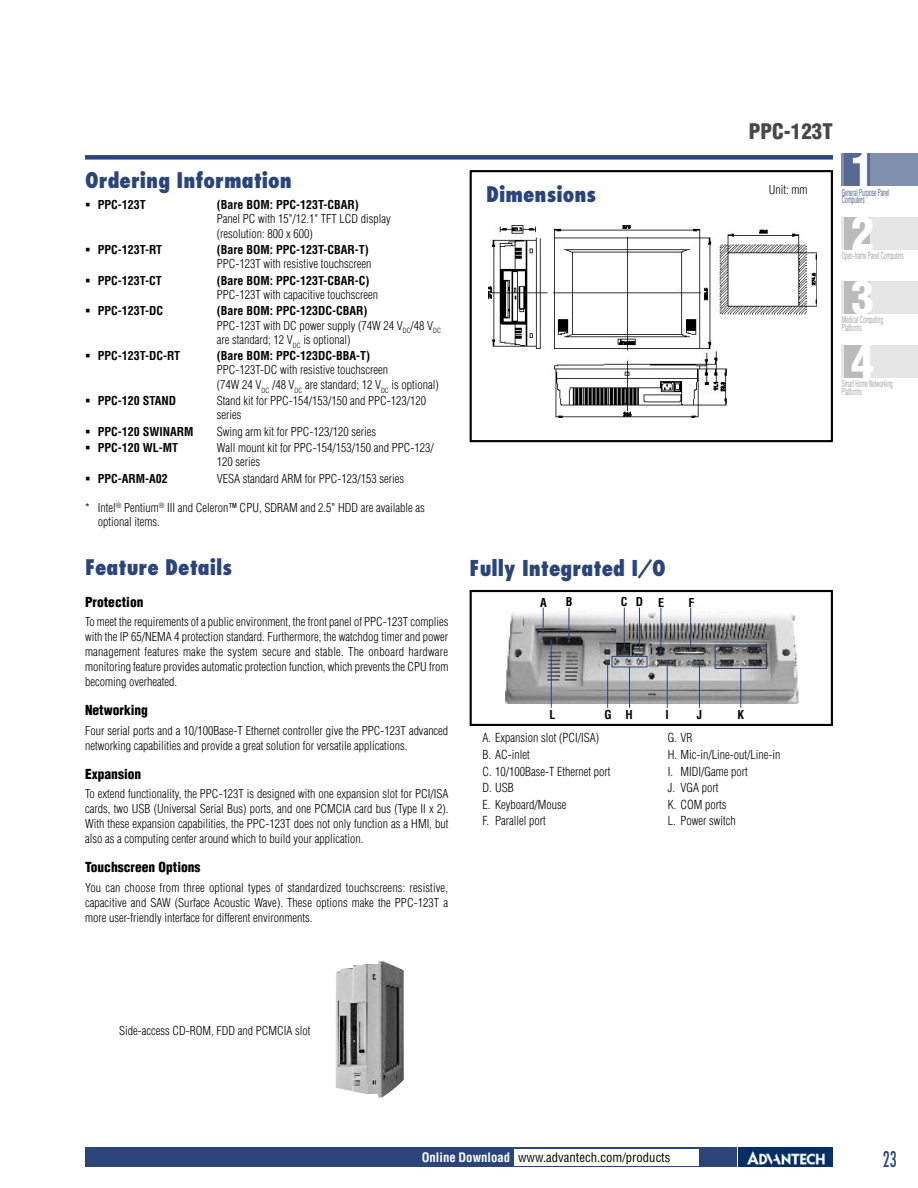
<style>
.page{position:relative;width:918px;height:1188px;background:#fff}
.page>*{position:absolute;margin:0;border:0;box-sizing:border-box;transform-origin:0 0}
.t1{font:900 condensed 45px "Helvetica";color:#fff}
.DS_Paragraph_Header{font:800 condensed 21.3px "Futura";color:#2b4578}
.DS_Paragraph_Header-2{font:800 condensed 21px "Futura";color:#2b4578}
.DS_Headline-1P{font:900 condensed 21px "Helvetica";color:#484848}
.t2{font:condensed 21px "Futura";color:#2b4578;scale:.8 1}
.DS_Paragraph_Subheader{font:900 condensed 13.5px "Helvetica";color:#000}
.t3{font:condensed 12.75px "Helvetica";color:#000}
.DS_Spec_Data-2{font:300 condensed 12.15px "Helvetica";color:#000}
.DS_Body_Text{font:300 condensed 12px/15px "Helvetica";color:#000;text-align:justify}
.DS_Spec_Data{font:300 condensed 12px/14.2px "Helvetica";color:#000}
.DS_Spec_Data-3{font:700 condensed 12px "Helvetica";color:#000}
.DS_Feature{font:300 condensed 12px/14.2px "Helvetica";color:#000}
.DS_Photo_text_2{font:700 condensed 12px "Helvetica";color:#000}
.t4{font:300 condensed 9.45px "Helvetica";color:#939393;scale:.64 1}
.t5{font:300 condensed 9.45px "Helvetica";color:#2b4578;scale:.64 1}
.s1{font-weight:700}
.s2{font-weight:700;color:#fff}
</style>
<div class="page">
<div style="left:470px;top:170px;width:363px;height:272px;border:2px solid #000"></div>
<div style="left:85px;top:1147px;width:651px;height:20px;background:#2b4578"></div>
<img style="left:738px;top:1147px;width:95px;height:20px">
<div style="left:514px;top:1149px;width:184px;height:16px;background:#fff"></div>
<div style="left:841px;top:153px;width:77px;height:33px;background:#808fae"></div>
<div style="left:841px;top:217px;width:77px;height:33px;background:#e6e6e6"></div>
<div style="left:841px;top:281px;width:77px;height:33px;background:#e6e6e6"></div>
<div style="left:841px;top:345px;width:77px;height:33px;background:#e6e6e6"></div>
<div style="left:845px;top:345px;width:25px;height:33px;background:#bbb"></div>
<div style="left:845px;top:281px;width:25px;height:33px;background:#bbb"></div>
<div style="left:845px;top:217px;width:25px;height:33px;background:#bbb"></div>
<div style="left:845px;top:153px;width:25px;height:33px;background:#556a93"></div>
<div style="left:85px;top:155px;width:748px;height:5px;background:#2b4578"></div>
<img style="left:488px;top:225px;width:329px;height:193px">
<img style="left:336px;top:961px;width:68px;height:136px">
<img style="left:506px;top:607px;width:292px;height:97px">
<div style="left:470px;top:590px;width:363px;height:136px;border:2px solid #000"></div>
<svg style="left:542px;top:608px;width:2px;height:25px"></svg>
<hr style="left:569px;top:608px;width:1px;height:33px;background:#2b4578">
<hr style="left:624px;top:608px;width:1px;height:41px;background:#2b4578">
<hr style="left:639px;top:608px;width:1px;height:41px;background:#2b4578">
<hr style="left:661px;top:608px;width:1px;height:44px;background:#2b4578">
<hr style="left:690px;top:608px;width:1px;height:42px;background:#2b4578">
<div style="left:715px;top:646px;width:52px;height:23px;border:1px solid #2b4578"></div>
<hr style="left:740px;top:668px;width:1px;height:40px;background:#2b4578">
<hr style="left:699px;top:663px;width:1px;height:45px;background:#2b4578">
<hr style="left:667px;top:663px;width:1px;height:45px;background:#2b4578">
<div style="left:612px;top:656px;width:35px;height:11px;border:1px solid #2b4578"></div>
<hr style="left:629px;top:667px;width:1px;height:41px;background:#2b4578">
<hr style="left:607px;top:662px;width:1px;height:46px;background:#2b4578">
<hr style="left:551px;top:642px;width:1px;height:66px;background:#2b4578">
<p class="DS_Paragraph_Header-2" style="left:85px;top:167px;width:208px">Ordering Information</p>
<p class="DS_Spec_Data-3" style="left:85px;top:197px;width:62px">▪ PPC-123T</p>
<p class="DS_Spec_Data" style="left:217px;top:198px;width:176px"><span class="s1">(Bare BOM: PPC-123T-CBAR)<br></span>Panel PC with 15"/12.1" TFT LCD display (resolution: 800 x 600)</p>
<p class="DS_Spec_Data-3" style="left:85px;top:242px;width:79px">▪ PPC-123T-RT</p>
<p class="DS_Spec_Data" style="left:217px;top:242px;width:156px"><span class="s1">(Bare BOM: PPC-123T-CBAR-T)<br></span>PPC-123T with resistive touchscreen</p>
<p class="DS_Spec_Data-3" style="left:85px;top:273px;width:78px">▪ PPC-123T-CT</p>
<p class="DS_Spec_Data" style="left:217px;top:273px;width:163px"><span class="s1">(Bare BOM: PPC-123T-CBAR-C)<br></span>PPC-123T with capacitive touchscreen</p>
<p class="DS_Spec_Data-3" style="left:85px;top:304px;width:80px">▪ PPC-123T-DC</p>
<p class="DS_Spec_Data" style="left:217px;top:304px;width:226px"><span class="s1">(Bare BOM: PPC-123DC-CBAR)<br></span>PPC-123T with DC power supply (74W 24 V<sub>DC</sub>/48 V<sub>DC </sub>are standard; 12 V<sub>DC</sub> is optional)</p>
<p class="DS_Spec_Data-3" style="left:85px;top:348px;width:97px">▪ PPC-123T-DC-RT</p>
<p class="DS_Spec_Data" style="left:217px;top:349px;width:223px"><span class="s1">(Bare BOM: PPC-123DC-BBA-T)<br></span>PPC-123T-DC with resistive touchscreen<br>(74W 24 V<sub>DC</sub> /48 V<sub>DC</sub> are standard; 12 V<sub>DC</sub> is optional)</p>
<p class="DS_Spec_Data-3" style="left:85px;top:393px;width:93px">▪ PPC-120 STAND</p>
<p class="DS_Spec_Data" style="left:217px;top:393px;width:211px">Stand kit for PPC-154/153/150 and PPC-123/120 series</p>
<p class="DS_Spec_Data-3" style="left:85px;top:424px;width:110px">▪ PPC-120 SWINARM</p>
<p class="DS_Spec_Data" style="left:217px;top:424px;width:161px">Swing arm kit for PPC-123/120 series</p>
<p class="DS_Spec_Data-3" style="left:85px;top:440px;width:95px">▪ PPC-120 WL-MT</p>
<p class="DS_Spec_Data" style="left:217px;top:440px;width:219px">Wall mount kit for PPC-154/153/150 and PPC-123/<br>120 series</p>
<p class="DS_Spec_Data-3" style="left:85px;top:471px;width:84px">▪ PPC-ARM-A02</p>
<p class="DS_Spec_Data" style="left:217px;top:471px;width:189px">VESA standard ARM for PPC-123/153 series</p>
<p class="DS_Feature" style="left:98px;top:500px;width:328px;text-indent:-13px">* Intel<sup>®</sup> Pentium<sup>®</sup> III and Celeron™ CPU, SDRAM and 2.5" HDD are available as optional items.</p>
<p class="DS_Paragraph_Header-2" style="left:85px;top:554px;width:149px">Feature Details</p>
<p class="DS_Paragraph_Subheader" style="left:85px;top:593px;width:60px">Protection</p>
<p class="DS_Body_Text" style="left:85px;top:614px;width:365px">To meet the requirements of a public environment, the front panel of PPC-123T complies with the IP 65/NEMA 4 protection standard. Furthermore, the watchdog timer and power management features make the system secure and stable. The onboard hardware monitoring feature provides automatic protection function, which prevents the CPU from becoming overheated.</p>
<p class="DS_Paragraph_Subheader" style="left:85px;top:702px;width:65px">Networking</p>
<p class="DS_Body_Text" style="left:85px;top:723px;width:365px">Four serial ports and a 10/100Base-T Ethernet controller give the PPC-123T advanced networking capabilities and provide a great solution for versatile applications.</p>
<p class="DS_Paragraph_Subheader" style="left:85px;top:765px;width:58px">Expansion</p>
<p class="DS_Body_Text" style="left:85px;top:786px;width:365px">To extend functionality, the PPC-123T is designed with one expansion slot for PCI/ISA cards, two USB (Universal Serial Bus) ports, and one PCMCIA card bus (Type II x 2).<br>With these expansion capabilities, the PPC-123T does not only function as a HMI, but also as a computing center around which to build your application.</p>
<p class="DS_Paragraph_Subheader" style="left:85px;top:859px;width:117px">Touchscreen Options</p>
<p class="DS_Body_Text" style="left:85px;top:880px;width:365px">You can choose from three optional types of standardized touchscreens: resistive, capacitive and SAW (Surface Acoustic Wave). These options make the PPC-123T a more user-friendly interface for different environments.</p>
<p class="DS_Headline-1P" style="left:749px;top:119px;width:86px">PPC-123T</p>
<h3 class="DS_Paragraph_Header-2" style="left:486px;top:181px;width:111px">Dimensions</h3>
<p class="DS_Body_Text" style="left:769px;top:182px;width:40px">Unit: mm</p>
<h1 class="t1" style="left:852px;top:141px;width:24px">1</h1>
<p class="t5" style="left:842px;top:194px;width:37px">Computers</p>
<p class="t5" style="left:842px;top:187px;width:76px">General Purpose Panel</p>
<h1 class="t1" style="left:852px;top:205px;width:24px">2</h1>
<p class="t4" style="left:842px;top:251px;width:98px">Open-frame Panel Computers</p>
<h1 class="t1" style="left:852px;top:269px;width:24px">3</h1>
<p class="t4" style="left:842px;top:322px;width:33px">Platforms</p>
<p class="t4" style="left:842px;top:314px;width:66px">Medical Computing</p>
<h1 class="t1" style="left:852px;top:333px;width:24px">4</h1>
<p class="t4" style="left:842px;top:386px;width:33px">Platforms</p>
<p class="t4" style="left:842px;top:378px;width:81px">Smart Home Networking</p>
<p class="DS_Paragraph_Header" style="left:470px;top:554px;width:198px">Fully Integrated I/O</p>
<p class="DS_Photo_text_2" style="left:540px;top:595px;width:8px">A</p>
<p class="DS_Photo_text_2" style="left:566px;top:594px;width:8px">B</p>
<p class="DS_Photo_text_2" style="left:621px;top:594px;width:8px">C</p>
<p class="DS_Photo_text_2" style="left:636px;top:594px;width:9px">D</p>
<p class="DS_Photo_text_2" style="left:658px;top:595px;width:7px">E</p>
<p class="DS_Photo_text_2" style="left:688px;top:595px;width:7px">F</p>
<p class="DS_Photo_text_2" style="left:550px;top:708px;width:7px">L</p>
<p class="DS_Photo_text_2" style="left:604px;top:708px;width:9px">G</p>
<p class="DS_Photo_text_2" style="left:626px;top:708px;width:9px">H</p>
<p class="DS_Photo_text_2" style="left:666px;top:708px;width:5px">I</p>
<p class="DS_Photo_text_2" style="left:697px;top:708px;width:7px">J</p>
<p class="DS_Photo_text_2" style="left:737px;top:708px;width:8px">K</p>
<p class="DS_Spec_Data-2" style="left:482px;top:731px;width:118px">A. Expansion slot (PCI/ISA)</p>
<p class="DS_Spec_Data-2" style="left:482px;top:747px;width:49px">B. AC-inlet</p>
<p class="DS_Spec_Data-2" style="left:482px;top:764px;width:130px">C. 10/100Base-T Ethernet port</p>
<p class="DS_Spec_Data-2" style="left:482px;top:781px;width:33px">D. USB</p>
<p class="DS_Spec_Data-2" style="left:482px;top:797px;width:86px">E. Keyboard/Mouse</p>
<p class="DS_Spec_Data-2" style="left:482px;top:814px;width:65px">F. Parallel port</p>
<p class="DS_Spec_Data-2" style="left:668px;top:731px;width:26px">G. VR</p>
<p class="DS_Spec_Data-2" style="left:668px;top:747px;width:114px">H. Mic-in/Line-out/Line-in</p>
<p class="DS_Spec_Data-2" style="left:668px;top:764px;width:82px">I. MIDI/Game port</p>
<p class="DS_Spec_Data-2" style="left:668px;top:781px;width:52px">J. VGA port</p>
<p class="DS_Spec_Data-2" style="left:668px;top:797px;width:60px">K. COM ports</p>
<p class="DS_Spec_Data-2" style="left:668px;top:814px;width:70px">L. Power switch</p>
<p class="DS_Body_Text" style="left:119px;top:1023px;width:193px">Side-access CD-ROM, FDD and PCMCIA slot</p>
<p class="t3" style="left:422px;top:1150px;width:250px"><span class="s2">Online Download</span> www.advantech.com/products</p>
<h3 class="t2" style="left:883px;top:1146px;width:19px">23</h3>
</div>
